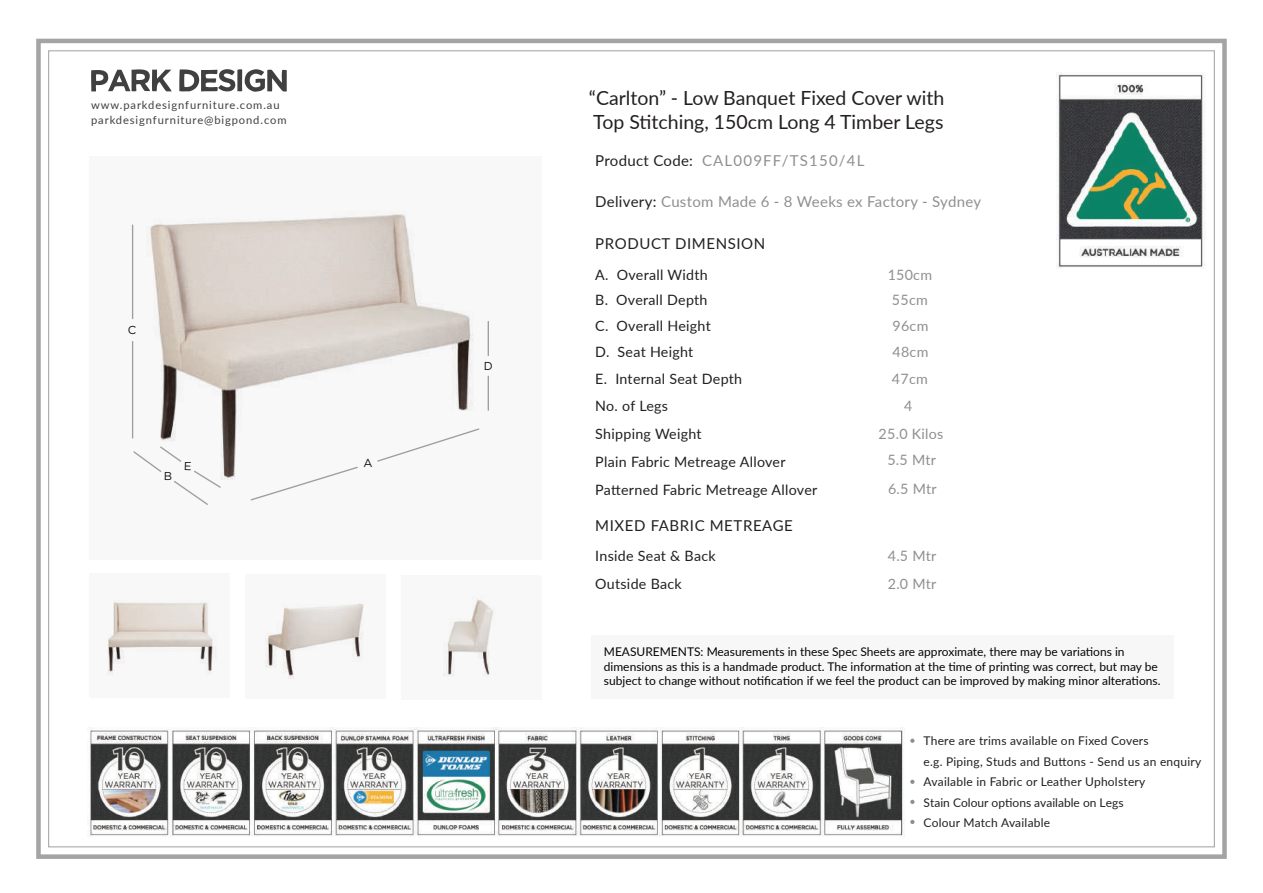
<style>
.page{position:relative;width:1263px;height:893px;background:#fff}
.page>*{position:absolute;margin:0;border:0;box-sizing:border-box;transform-origin:0 0}
.t1{font:19.5px/24px "Lato";color:#231f20}
.t2{font:15px "Lato";letter-spacing:.02em;color:#8f8f8f}
.t3{font:15px "Lato";letter-spacing:.04em;color:#231f20}
.t4{font:15px "Lato";letter-spacing:.08em;color:#8f8f8f}
.t5{font:14.25px/25.8px "Lato";letter-spacing:.02em;color:#231f20}
.t6{font:14.25px/26.4px "Lato";letter-spacing:.02em;color:#8f8f8f;text-align:justify}
.t7{font:12px/14.4px "Lato";color:#040503}
.t8{font:12px/20.4px "Lato";letter-spacing:.02em;color:#231f20}
.t9{font:11.55px "Gotham";color:#050504}
.t10{font:11.1px/15.1px "Lato";letter-spacing:.08em;color:#404041}
.s1{color:#231f20}
</style>
<div class="page">
<div style="left:591px;top:636px;width:582px;height:63px;background:#f7f7f7"></div>
<svg style="left:91px;top:69px;width:81px;height:22px"></svg>
<svg style="left:179px;top:69px;width:108px;height:23px"></svg>
<div style="left:36px;top:39px;width:1191px;height:820px;border:5px solid #a5a4a4"></div>
<img style="left:89px;top:727px;width:816px;height:110px">
<svg style="left:910px;top:739px;width:4px;height:4px"></svg>
<svg style="left:910px;top:780px;width:4px;height:4px"></svg>
<svg style="left:910px;top:800px;width:4px;height:4px"></svg>
<svg style="left:910px;top:820px;width:4px;height:4px"></svg>
<img style="left:1057px;top:72px;width:148px;height:196px">
<svg style="left:131px;top:210px;width:358px;height:291px"></svg>
<svg style="left:107px;top:600px;width:110px;height:75px"></svg>
<svg style="left:265px;top:603px;width:99px;height:76px;fill:#f3f2f2"></svg>
<svg style="left:443px;top:596px;width:52px;height:81px;fill:#f5f5f5"></svg>
<svg style="left:132px;top:445px;width:90px;height:60px"></svg>
<p class="t10" style="left:91px;top:97px;width:197px">www.parkdesignfurniture.com.au parkdesignfurniture@bigpond.com</p>
<p class="t9" style="left:128px;top:322px;width:10px">C</p>
<p class="t9" style="left:364px;top:456px;width:11px">A</p>
<p class="t9" style="left:484px;top:359px;width:11px">D</p>
<h1 class="t1" style="left:589px;top:85px;width:357px">“Carlton” - Low Banquet Fixed Cover with<br>Top Stitching, 150cm Long 4 Timber Legs</h1>
<p class="t4" style="left:595px;top:150px;width:271px"><span class="s1">Product Code:</span> CAL009FF/TS150/4L</p>
<p class="t2" style="left:595px;top:191px;width:387px"><span class="s1">Delivery:</span> Custom Made 6 - 8 Weeks ex Factory - Sydney</p>
<p class="t3" style="left:595px;top:233px;width:171px">PRODUCT DIMENSION</p>
<p class="t5" style="left:595px;top:262px;width:148px">A. Overall Width<br>B. Overall Depth<br>C. Overall Height<br>D. Seat Height<br>E. Internal Seat Depth</p>
<p class="t6" style="left:888px;top:261px;width:46px">150cm</p>
<p class="t6" style="left:892px;top:312px;width:38px">96cm 48cm 47cm</p>
<p class="t6" style="left:892px;top:286px;width:37px">55cm</p>
<p class="t5" style="left:595px;top:392px;width:74px">No. of Legs</p>
<p class="t6" style="left:904px;top:392px;width:10px">4</p>
<p class="t5" style="left:595px;top:419px;width:224px;line-height:27.9px">Shipping Weight<br>Plain Fabric Metreage Allover<br>Patterned Fabric Metreage Allover</p>
<p class="t6" style="left:879px;top:420px;width:66px">25.0 Kilos</p>
<p class="t6" style="left:887px;top:446px;width:50px">5.5 Mtr</p>
<p class="t6" style="left:888px;top:475px;width:50px">6.5 Mtr</p>
<p class="t3" style="left:595px;top:515px;width:199px">MIXED FABRIC METREAGE</p>
<p class="t5" style="left:595px;top:541px;width:122px;line-height:27.9px">Inside Seat &amp; Back<br>Outside Back</p>
<p class="t6" style="left:888px;top:542px;width:50px">4.5 Mtr</p>
<p class="t6" style="left:888px;top:570px;width:50px">2.0 Mtr</p>
<p class="t7" style="left:604px;top:644px;width:558px">MEASUREMENTS: Measurements in these Spec Sheets are approximate, there may be variations in dimensions as this is a handmade product. The information at the time of printing was correct, but may be subject to change without notification if we feel the product can be improved by making minor alterations.</p>
<p class="t8" style="left:923px;top:730px;width:279px">There are trims available on Fixed Covers<br>e.g. Piping, Studs and Buttons - Send us an enquiry Available in Fabric or Leather Upholstery<br>Stain Colour options available on Legs<br>Colour Match Available</p>
</div>
